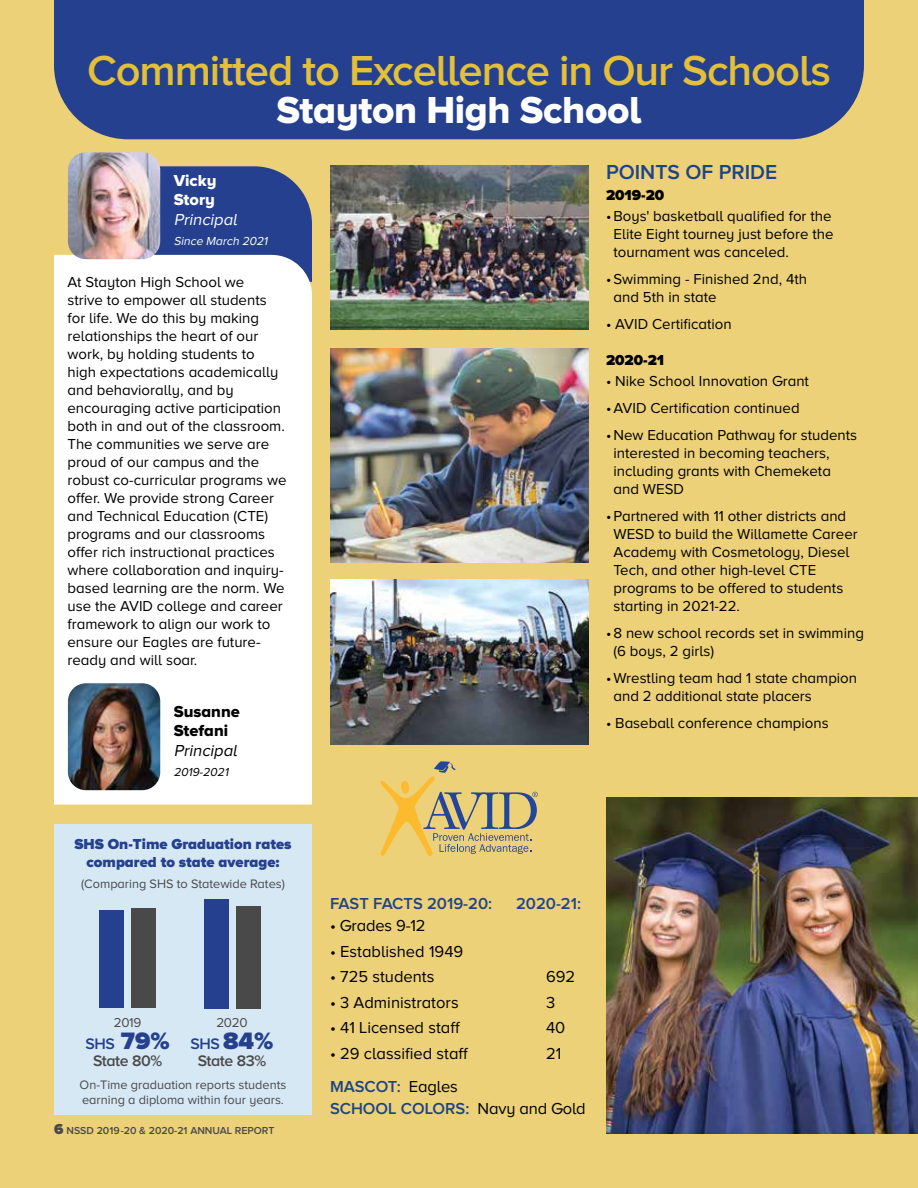
<style>
.page{position:relative;width:918px;height:1188px;background:#ecd179}
.page>*{position:absolute;margin:0;border:0;box-sizing:border-box;transform-origin:0 0}
.t1{font:600 43.5px "Proxima Nova A";letter-spacing:-.025em;color:#e3c037}
.t2{font:39px "Proxima Nova A Extrabld";letter-spacing:-.01em;color:#fff}
.t3{font:600 21px "Proxima Nova A";color:#1e4488}
.t4{font:16.5px "Proxima Nova A";color:#000}
.t5{font:600 16.5px/22.5px "Proxima Nova A";color:#1e4488}
.t6{font:16.5px/19.8px "Proxima Nova A Extrabld";color:#000}
.t7{font:16.5px/19.8px "Proxima Nova A Extrabld";color:#fff}
.t8{font:italic 16.5px "Proxima Nova A";color:#fff}
.t9{font:italic 16.5px "Proxima Nova A";color:#000}
.t10{font:600 15.75px/16.8px "Proxima Nova A";letter-spacing:-.025em;color:#4a494a;text-align:center}
.t11{font:15px/18px "Proxima Nova A";color:#000}
.t12{font:900 15px/18px "Proxima Nova A";color:#25408f;text-align:center}
.t13{font:900 15px "Proxima Nova A";color:#000}
.t14{font:13.35px "Proxima Nova A";letter-spacing:-.025em;color:#4a494a}
.t15{font:12.75px/15px "Proxima Nova A";color:#4a494a}
.t16{font:italic 12px "Proxima Nova A";color:#fff}
.t17{font:italic 12px "Proxima Nova A";color:#000}
.t18{font:600 10.5px "Proxima Nova A";color:#4a494a}
.s1{color:#25408f}
.s2{font-weight:900;font-size:24.6px;color:#25408f}
.s3{font-weight:900;font-size:15px}
.s4{font-weight:400;color:#000}
</style>
<div class="page">
<div style="left:54px;top:0;width:810px;height:139px;background:#25408f"></div>
<svg style="left:160px;top:166px;width:152px;height:89px"></svg>
<div style="left:54px;top:255px;width:258px;height:550px;background:#fff"></div>
<img style="left:68px;top:152px;width:92px;height:107px">
<img style="left:68px;top:683px;width:92px;height:107px">
<img style="left:330px;top:349px;width:258px;height:214px">
<img style="left:606px;top:797px;width:312px;height:337px">
<img style="left:330px;top:165px;width:258px;height:164px">
<img style="left:330px;top:580px;width:258px;height:164px">
<svg style="left:380px;top:761px;width:158px;height:95px"></svg>
<div style="left:54px;top:824px;width:258px;height:291px;background:#d6e8f4"></div>
<div style="left:99px;top:911px;width:24px;height:97px;background:#25408f"></div>
<div style="left:131px;top:908px;width:24px;height:100px;background:#4a494a"></div>
<div style="left:204px;top:899px;width:24px;height:110px;background:#25408f"></div>
<div style="left:236px;top:906px;width:24px;height:103px;background:#4a494a"></div>
<h1 class="t1" style="left:87px;top:46px;width:745px">Committed to Excellence in Our Schools</h1>
<h2 class="t2" style="left:277px;top:88px;width:366px">Stayton High School</h2>
<p class="t7" style="left:174px;top:170px;width:44px">Vicky<br>Story</p>
<p class="t8" style="left:174px;top:210px;width:68px">Principal</p>
<p class="t16" style="left:174px;top:234px;width:98px">Since March 2021</p>
<p class="t11" style="left:68px;top:273px;width:221px">At Stayton High School we<br>strive to empower all students for life. We do this by making relationships the heart of our work, by holding students to high expectations academically and behaviorally, and by encouraging active participation both in and out of the classroom.<br>The communities we serve are proud of our campus and the robust co-curricular programs we offer. We provide strong Career and Technical Education (CTE) programs and our classrooms offer rich instructional practices where collaboration and inquiry&shy;based learning are the norm. We use the AVID college and career framework to align our work to ensure our Eagles are future&shy;ready and will soar.</p>
<p class="t6" style="left:174px;top:701px;width:68px">Susanne<br>Stefani</p>
<p class="t9" style="left:174px;top:741px;width:68px">Principal</p>
<p class="t17" style="left:174px;top:765px;width:58px">2019-2021</p>
<p class="t12" style="left:74px;top:834px;width:219px">SHS On-Time Graduation rates compared to state average:</p>
<p class="t15" style="left:81px;top:876px;width:205px">(Comparing SHS to Statewide Rates)</p>
<p class="t14" style="left:114px;top:1015px;width:29px">2019</p>
<p class="t10" style="left:86px;top:1035px;width:86px"><span class="s1">SHS</span> <span class="s2">79%<br></span>State 80%</p>
<p class="t14" style="left:216px;top:1015px;width:33px">2020</p>
<p class="t10" style="left:190px;top:1035px;width:85px"><span class="s1">SHS</span> <span class="s2">84%<br></span>State 83%</p>
<p class="t15" style="left:80px;top:1077px;width:208px">On-Time graduation reports students earning a diploma within four years.</p>
<p class="t18" style="left:54px;top:1124px;width:222px"><span class="s3">6</span> NSSD 2019 -20 &amp; 2020-21 ANNUAL REPORT</p>
<h3 class="t3" style="left:606px;top:160px;width:173px">POINTS OF PRIDE</h3>
<p class="t13" style="left:606px;top:186px;width:60px">2019-20</p>
<p class="t11" style="left:614px;top:206px;width:222px;text-indent:-8px">•Boys' basketball qualified for the<br>Elite Eight tourney just before the tournament was canceled.</p>
<p class="t11" style="left:614px;top:269px;width:195px;text-indent:-8px">•Swimming - Finished 2nd, 4th and 5th in state</p>
<p class="t11" style="left:606px;top:314px;width:127px">• AVID Certification</p>
<p class="t13" style="left:606px;top:351px;width:60px">2020-21</p>
<p class="t11" style="left:606px;top:371px;width:205px">• Nike School Innovation Grant</p>
<p class="t11" style="left:606px;top:398px;width:195px">•AVID Certification continued</p>
<p class="t11" style="left:614px;top:425px;width:245px;text-indent:-8px">• New Education Pathway for students interested in becoming teachers, including grants with Chemeketa and WESD</p>
<p class="t11" style="left:614px;top:506px;width:246px;text-indent:-8px">•Partnered with 11 other districts and<br>WESD to build the Willamette Career<br>Academy with Cosmetology, Diesel<br>Tech, and other high-level CTE programs to be offered to students starting in 2021-22.</p>
<p class="t11" style="left:614px;top:623px;width:252px;text-indent:-8px">•8 new school records set in swimming (6 boys, 2 girls)</p>
<p class="t11" style="left:614px;top:668px;width:245px;text-indent:-8px">•Wrestling team had 1 state champion and 2 additional state placers</p>
<p class="t11" style="left:606px;top:713px;width:224px">• Baseball conference champions</p>
<p class="t5" style="left:330px;top:892px;width:164px">FAST FACTS 2019-20:</p>
<p class="t5" style="left:516px;top:892px;width:66px">2020-21:</p>
<p class="t4" style="left:330px;top:917px;width:97px">• Grades 9-12</p>
<p class="t4" style="left:330px;top:942px;width:135px">• Established 1949</p>
<p class="t4" style="left:330px;top:968px;width:106px">• 725 students</p>
<p class="t4" style="left:546px;top:968px;width:31px">692</p>
<p class="t4" style="left:330px;top:993px;width:130px">• 3 Administrators</p>
<p class="t4" style="left:546px;top:993px;width:11px">3</p>
<p class="t4" style="left:330px;top:1019px;width:131px">• 41 Licensed staff</p>
<p class="t4" style="left:546px;top:1019px;width:21px">40</p>
<p class="t4" style="left:330px;top:1044px;width:139px">• 29 classified staff</p>
<p class="t4" style="left:546px;top:1044px;width:17px">21</p>
<p class="t5" style="left:330px;top:1075px;width:257px">MASCOT: <span class="s4">Eagles<br></span>SCHOOL COLORS: <span class="s4">Navy and Gold</span></p>
</div>
